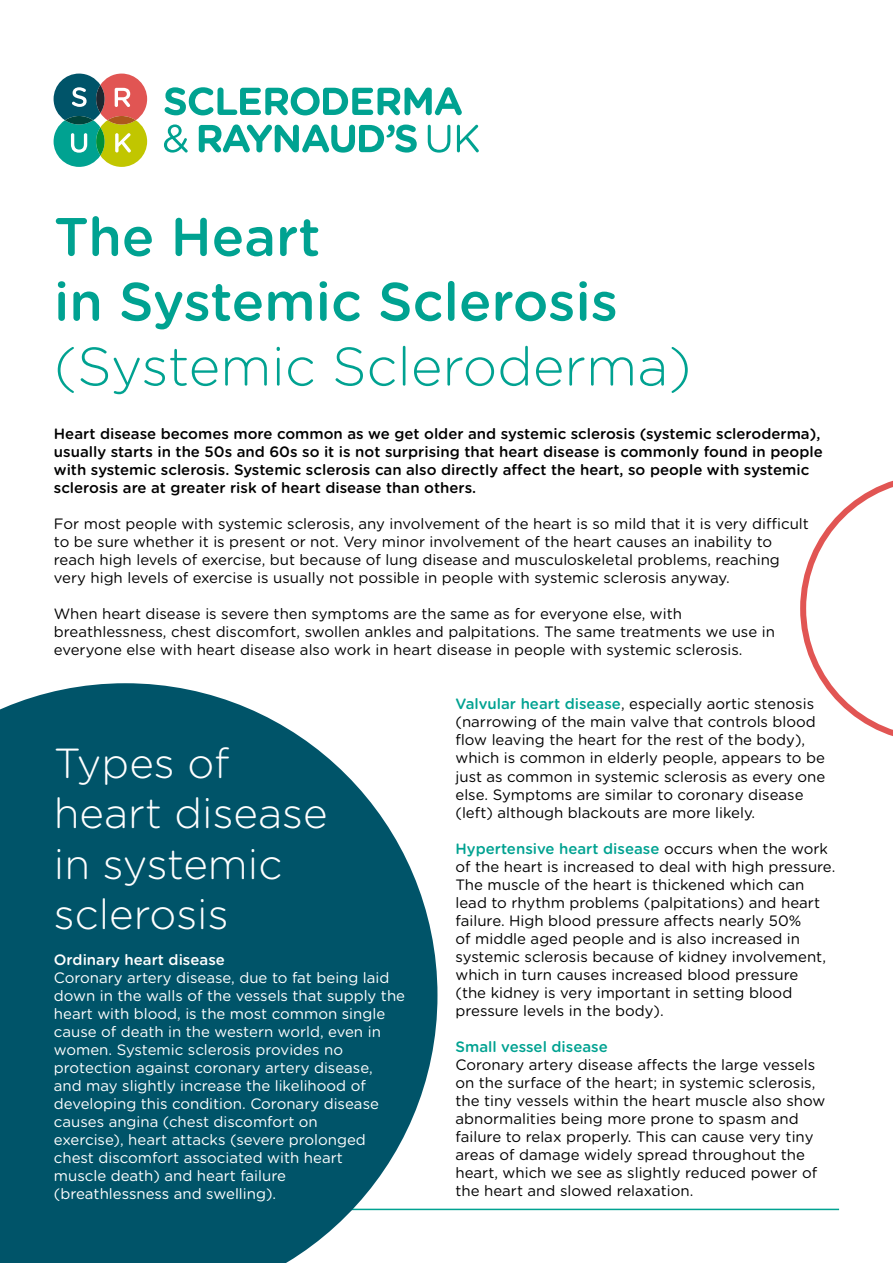
<style>
.page{position:relative;width:893px;height:1263px;background:#fff}
.page>*{position:absolute;margin:0;border:0;box-sizing:border-box;transform-origin:0 0}
.t1{font:500 54px/64.8px "Gotham Rounded";color:#00a291}
.t2{font:300 54px "Gotham Rounded";color:#00a291}
.t3{font:300 42px/50.4px "Gotham Rounded";color:#fff}
.t4{font:15px/18px "Gotham Rounded";color:#000}
.t5{font:15px/18px "Gotham Rounded";color:#fff}
.t6{font:500 15px/18px "Gotham Rounded";color:#000}
.t7{font:500 15px "Gotham Rounded";color:#fff}
.t8{font:500 15px "Gotham Rounded";color:#00a291}
.s1{font-weight:500;color:#00a291}
</style>
<div class="page">
<hr style="left:54px;top:1209px;width:785px;height:1px;background:#00a291">
<svg style="left:0;top:683px;width:437px;height:580px;background:#216a7c"></svg>
<svg style="left:54px;top:74px;width:93px;height:93px"></svg>
<svg style="left:165px;top:87px;width:297px;height:28px"></svg>
<svg style="left:164px;top:124px;width:24px;height:29px"></svg>
<svg style="left:199px;top:125px;width:218px;height:28px"></svg>
<svg style="left:428px;top:125px;width:22px;height:28px"></svg>
<svg style="left:457px;top:125px;width:22px;height:27px"></svg>
<svg style="left:800px;top:480px;width:93px;height:256px"></svg>
<h1 class="t1" style="left:54px;top:202px;width:565px">The Heart<br>in Systemic Sclerosis</h1>
<h1 class="t2" style="left:54px;top:330px;width:639px">(Systemic Scleroderma)</h1>
<p class="t6" style="left:54px;top:424px;width:770px">Heart disease becomes more common as we get older and systemic sclerosis (systemic scleroderma), usually starts in the 50s and 60s so it is not surprising that heart disease is commonly found in people with systemic sclerosis. Systemic sclerosis can also directly affect the heart, so people with systemic sclerosis are at greater risk of heart disease than others.</p>
<p class="t4" style="left:54px;top:514px;width:756px">For most people with systemic sclerosis, any involvement of the heart is so mild that it is very difficult to be sure whether it is present or not. Very minor involvement of the heart causes an inability to reach high levels of exercise, but because of lung disease and musculoskeletal problems, reaching very high levels of exercise is usually not possible in people with systemic sclerosis anyway.</p>
<p class="t4" style="left:54px;top:604px;width:723px">When heart disease is severe then symptoms are the same as for everyone else, with breathlessness, chest discomfort, swollen ankles and palpitations. The same treatments we use in everyone else with heart disease also work in heart disease in people with systemic sclerosis.</p>
<h2 class="t3" style="left:54px;top:736px;width:275px">Types of heart disease in systemic sclerosis</h2>
<p class="t7" style="left:54px;top:949px;width:173px">Ordinary heart disease</p>
<p class="t5" style="left:54px;top:968px;width:353px">Coronary artery disease, due to fat being laid down in the walls of the vessels that supply the heart with blood, is the most common single cause of death in the western world, even in women. Systemic sclerosis provides no protection against coronary artery disease,<br>and may slightly increase the likelihood of developing this condition. Coronary disease causes angina (chest discomfort on<br>exercise), heart attacks (severe prolonged chest discomfort associated with heart<br>muscle death) and heart failure (breathlessness and swelling).</p>
<p class="t4" style="left:455px;top:694px;width:371px"><span class="s1">Valvular heart disease</span>, especially aortic stenosis (narrowing of the main valve that controls blood flow leaving the heart for the rest of the body), which is common in elderly people, appears to be just as common in systemic sclerosis as every one else. Symptoms are similar to coronary disease (left) although blackouts are more likely.</p>
<p class="t4" style="left:455px;top:838px;width:381px"><span class="s1">Hypertensive heart disease</span> occurs when the work of the heart is increased to deal with high pressure.<br>The muscle of the heart is thickened which can lead to rhythm problems (palpitations) and heart failure. High blood pressure affects nearly 50%<br>of middle aged people and is also increased in systemic sclerosis because of kidney involvement, which in turn causes increased blood pressure<br>(the kidney is very important in setting blood pressure levels in the body).</p>
<p class="t8" style="left:455px;top:1035px;width:154px">Small vessel disease</p>
<p class="t4" style="left:455px;top:1054px;width:371px">Coronary artery disease affects the large vessels on the surface of the heart; in systemic sclerosis, the tiny vessels within the heart muscle also show abnormalities being more prone to spasm and failure to relax properly. This can cause very tiny areas of damage widely spread throughout the heart, which we see as slightly reduced power of the heart and slowed relaxation.</p>
</div>
